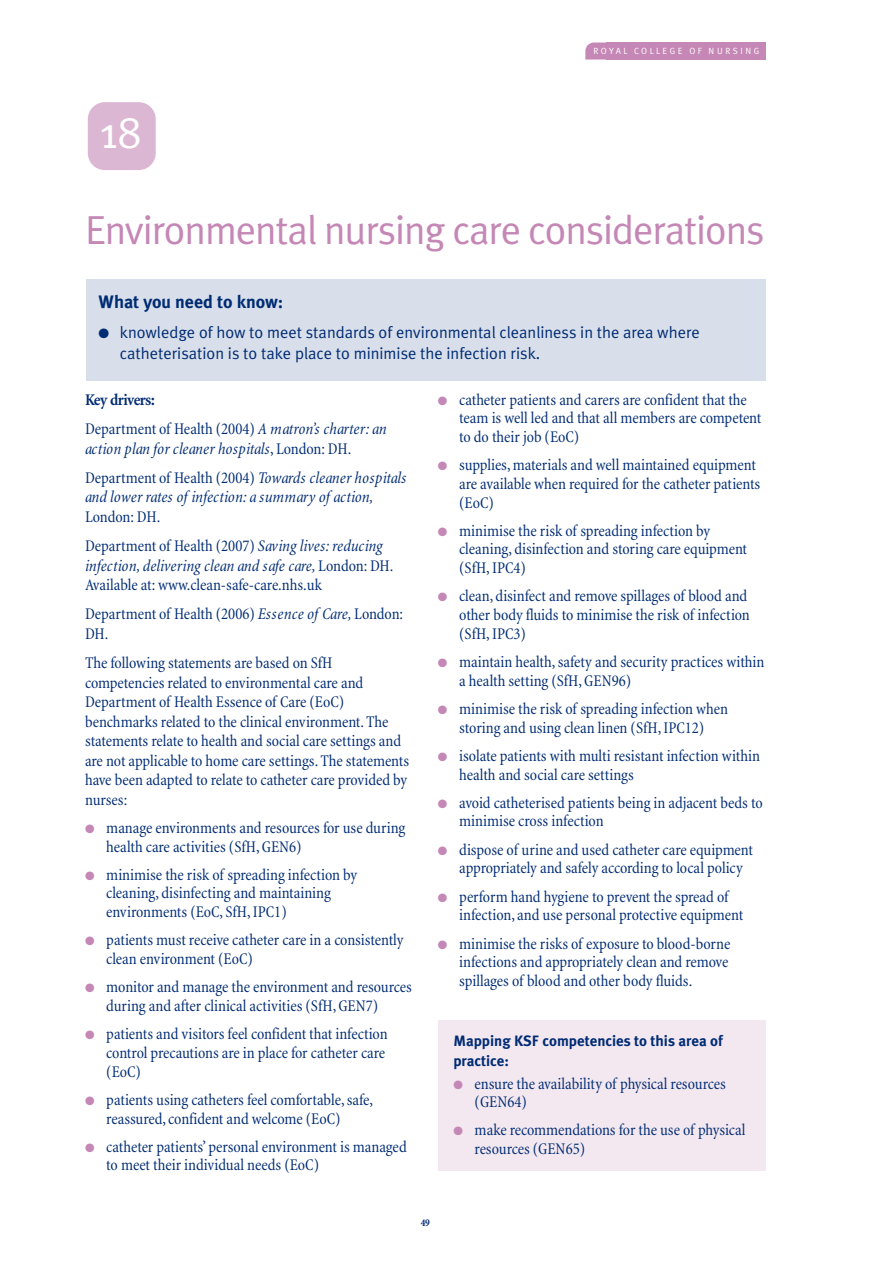
<style>
.page{position:relative;width:893px;height:1263px;background:#fff}
.page>*{position:absolute;margin:0;border:0;box-sizing:border-box;transform-origin:0 0}
.t1{font:45px "Meta Plus Normal";color:#fff}
.t2{font:40.5px "Meta Plus Normal";letter-spacing:-.025em;color:#c587b6}
.t3{font:700 18px "Meta Plus";color:#002c74}
.t4{font:condensed 16.5px/18.6px "Minion";letter-spacing:-.005em;color:#002c74}
.t5{font:italic condensed 16.5px/29.2px "Minion";letter-spacing:.005em;color:#002c74}
.t6{font:16.5px/21px "Meta Plus Normal";color:#002c74}
.t7{font:700 15px/19.5px "Meta Plus";color:#002c74}
.t8{font:700 condensed 10.5px "Minion";color:#002c74}
.t9{font:9px "Meta Plus Normal";letter-spacing:.265em;color:#fff}
.s1{font-weight:700}
.s2{font-style:italic}
.s3{font-style:normal}
.s4{color:#c587b6}
</style>
<div class="page">
<div style="left:438px;top:1020px;width:327px;height:151px;background:#f3e7f0"></div>
<div style="left:606px;top:43px;width:159px;height:17px;background:#c587b6"></div>
<svg style="left:585px;top:43px;width:21px;height:17px"></svg>
<div style="left:86px;top:279px;width:679px;height:101px;background:#d9dfea"></div>
<div style="left:88px;top:102px;width:68px;height:68px;background:#dcb7d3;border-radius:17px"></div>
<h1 class="t1" style="left:100px;top:106px;width:43px">18</h1>
<p class="t9" style="left:593px;top:46px;width:167px">ROYAL COLLEGE OF NURSING</p>
<h2 class="t2" style="left:85px;top:207px;width:681px">Environmental nursing care considerations</h2>
<p class="t3" style="left:99px;top:291px;width:186px">What you need to know:</p>
<p class="t6" style="left:120px;top:321px;width:581px;text-indent:-21px">● knowledge of how to meet standards of environmental cleanliness in the area where catheterisation is to take place to minimise the infection risk.</p>
<p class="t4" style="left:85px;top:386px;width:303px;line-height:29.2px"><span class="s1">Key drivers:<br></span>Department of Health (2004) <span class="s2">A matron’s charter: an</span></p>
<p class="t5" style="left:85px;top:435px;width:323px">action plan for cleaner hospitals<span class="s3">, London: DH.<br>Department of Health (2004)</span> Towards cleaner hospitals</p>
<p class="t5" style="left:85px;top:484px;width:290px">and lower rates of infection: a summary of action,</p>
<p class="t4" style="left:85px;top:503px;width:299px;line-height:29.2px">London: DH.<br>Department of Health (2007) <span class="s2">Saving lives: reducing</span></p>
<p class="t4" style="left:85px;top:557px;width:310px;line-height:19.5px"><span class="s2">infection, delivering clean and safe care,</span> London: DH.<br>Available at: www.clean-safe-care.nhs.uk</p>
<p class="t4" style="left:85px;top:606px;width:320px;line-height:19.5px">Department of Health (2006) <span class="s2">Essence of Care,</span> London:<br>DH.</p>
<p class="t4" style="left:85px;top:654px;width:326px;line-height:19.5px">The following statements are based on SfH competencies related to environmental care and Department of Health Essence of Care (EoC) benchmarks related to the clinical environment.The statements relate to health and social care settings and are not applicable to home care settings.The statements have been adapted to relate to catheter care provided by nurses:</p>
<p class="t4" style="left:106px;top:820px;width:301px;text-indent:-21px"><span class="s4">●</span> manage environments and resources for use during health care activities (SfH,GEN6)</p>
<p class="t4" style="left:106px;top:867px;width:252px;text-indent:-21px"><span class="s4">●</span> minimise the risk of spreading infection by cleaning, disinfecting and maintaining environments (EoC, SfH,IPC1)</p>
<p class="t4" style="left:106px;top:932px;width:299px;text-indent:-21px"><span class="s4">●</span> patients must receive catheter care in a consistently clean environment (EoC)</p>
<p class="t4" style="left:106px;top:979px;width:307px;text-indent:-21px"><span class="s4">●</span> monitor and manage the environment and resources during and after clinical activities (SfH,GEN7)</p>
<p class="t4" style="left:106px;top:1026px;width:283px;text-indent:-21px"><span class="s4">●</span> patients and visitors feel confident that infection control precautions are in place for catheter care (EoC)</p>
<p class="t4" style="left:106px;top:1092px;width:268px;text-indent:-21px"><span class="s4">●</span> patients using catheters feel comfortable,safe, reassured,confident and welcome (EoC)</p>
<p class="t4" style="left:106px;top:1139px;width:302px;text-indent:-21px"><span class="s4">●</span> catheter patients’ personal environment is managed to meet their individual needs (EoC)</p>
<p class="t4" style="left:459px;top:392px;width:304px;text-indent:-21px"><span class="s4">●</span> catheter patients and carers are confident that the team is well led and that all members are competent to do their job (EoC)</p>
<p class="t4" style="left:459px;top:457px;width:303px;text-indent:-21px"><span class="s4">●</span> supplies,materials and well maintained equipment are available when required for the catheter patients (EoC)</p>
<p class="t4" style="left:459px;top:523px;width:289px;text-indent:-21px"><span class="s4">●</span> minimise the risk of spreading infection by cleaning, disinfection and storing care equipment (SfH,IPC4)</p>
<p class="t4" style="left:459px;top:588px;width:292px;text-indent:-21px"><span class="s4">●</span> clean, disinfect and remove spillages of blood and other body fluids to minimise the risk of infection (SfH,IPC3)</p>
<p class="t4" style="left:459px;top:654px;width:307px;text-indent:-21px"><span class="s4">●</span> maintain health,safety and security practices within a health setting (SfH,GEN96)</p>
<p class="t4" style="left:438px;top:701px;width:291px;text-align:center"><span class="s4">●</span> minimise the risk of spreading infection when storing and using clean linen (SfH,IPC12)</p>
<p class="t4" style="left:459px;top:748px;width:302px;text-indent:-21px"><span class="s4">●</span> isolate patients with multi resistant infection within health and social care settings</p>
<p class="t4" style="left:459px;top:795px;width:305px;text-indent:-21px"><span class="s4">●</span> avoid catheterised patients being in adjacent beds to minimise cross infection</p>
<p class="t4" style="left:459px;top:842px;width:295px;text-indent:-21px"><span class="s4">●</span> dispose of urine and used catheter care equipment appropriately and safely according to local policy</p>
<p class="t4" style="left:459px;top:889px;width:286px;text-indent:-21px"><span class="s4">●</span> perform hand hygiene to prevent the spread of infection, and use personal protective equipment</p>
<p class="t4" style="left:459px;top:936px;width:273px;text-indent:-21px"><span class="s4">●</span> minimise the risks of exposure to blood-borne infections and appropriately clean and remove spillages of blood and other body fluids.</p>
<p class="t7" style="left:453px;top:1031px;width:271px">Mapping KSF competencies to this area of practice:</p>
<p class="t4" style="left:475px;top:1075px;width:253px;text-indent:-21px"><span class="s4">●</span> ensure the availability of physical resources (GEN64)</p>
<p class="t4" style="left:475px;top:1122px;width:272px;text-indent:-21px"><span class="s4">●</span> make recommendations for the use of physical resources (GEN65)</p>
<p class="t8" style="left:421px;top:1219px;width:11px">49</p>
</div>
